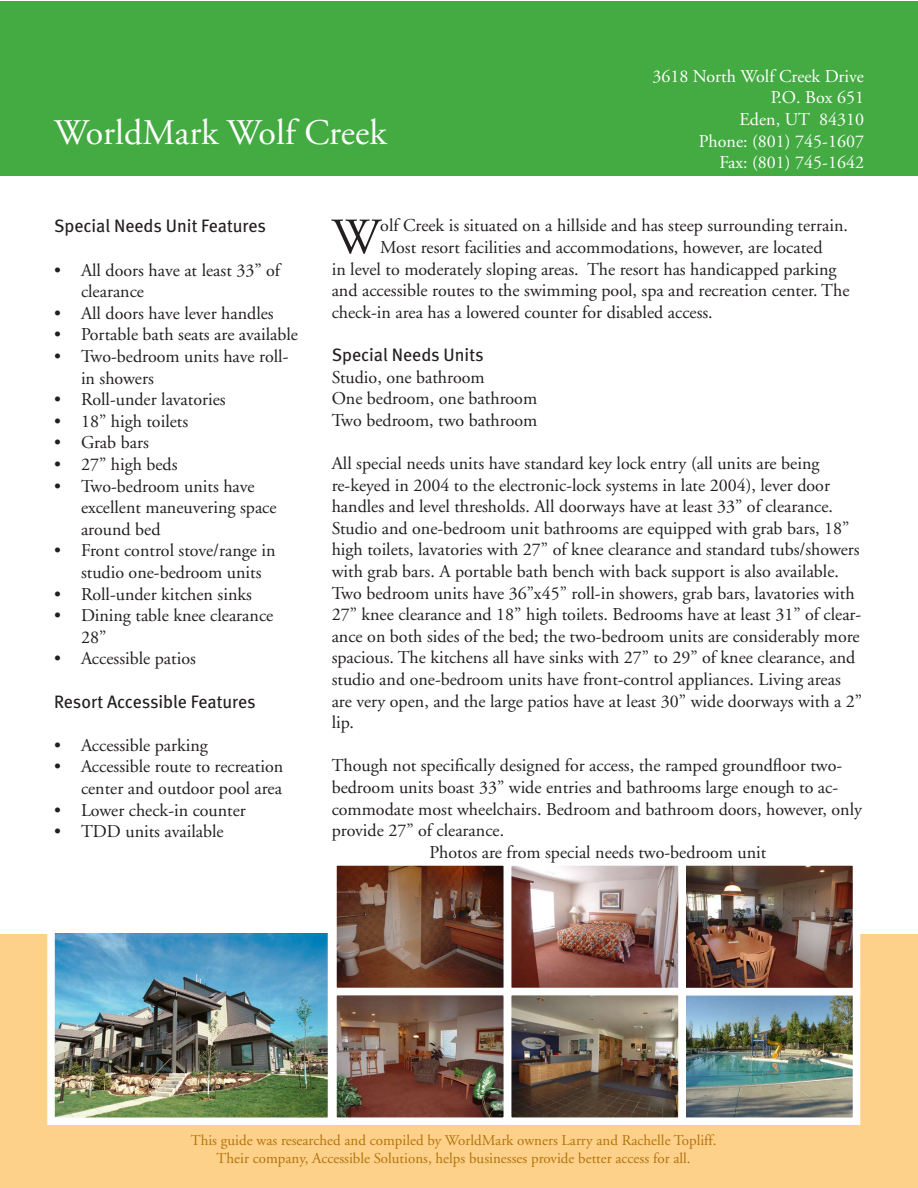
<style>
.page{position:relative;width:918px;height:1188px;background:#fff}
.page>*{position:absolute;margin:0;border:0;box-sizing:border-box;transform-origin:0 0}
.t1{font:50.55px "Adobe Garamond";color:#231f20}
.t2{font:36px "Adobe Garamond";color:#fff}
.t3{font:18px/21.6px "Adobe Garamond";color:#231f20}
.t4{font:18px/21.6px "Adobe Garamond";color:#fff;text-align:right}
.t5{font:18px "Meta Book LF";letter-spacing:-.005em;color:#231f20}
.t6{font:15px/18px "Adobe Garamond";color:#b2730b;text-align:center}
</style>
<div class="page">
<div style="left:1px;top:1px;width:917px;height:175px;background:#44aa42"></div>
<div style="left:0;top:934px;width:918px;height:254px;background:#fed18b"></div>
<img style="left:338px;top:867px;width:513px;height:249px">
<div style="left:678px;top:988px;width:182px;height:137px;border:8px solid #fff"></div>
<div style="left:678px;top:858px;width:182px;height:137px;border:8px solid #fff"></div>
<div style="left:504px;top:858px;width:182px;height:137px;border:8px solid #fff"></div>
<div style="left:329px;top:858px;width:182px;height:137px;border:8px solid #fff"></div>
<div style="left:504px;top:988px;width:182px;height:137px;border:8px solid #fff"></div>
<div style="left:329px;top:988px;width:182px;height:137px;border:8px solid #fff"></div>
<img style="left:56px;top:934px;width:270px;height:182px">
<div style="left:47px;top:925px;width:288px;height:200px;border:8px solid #fff"></div>
<h2 class="t2" style="left:54px;top:113px;width:334px">WorldMark Wolf Creek</h2>
<p class="t4" style="left:652px;top:66px;width:213px">3618 North Wolf Creek Drive<br>P.O. Box 651<br>Eden, UT 84310<br>Phone: (801) 745-1607<br>Fax: (801) 745-1642</p>
<p class="t5" style="left:54px;top:216px;width:214px">Special Needs Unit Features</p>
<p class="t3" style="left:81px;top:260px;width:219px">All doors have at least 33” of clearance<br>All doors have lever handles<br>Portable bath seats are available<br>Two-bedroom units have roll&shy;in showers<br>Roll-under lavatories<br>18” high toilets<br>Grab bars<br>27” high beds<br>Two-bedroom units have excellent maneuvering space around bed<br>Front control stove/range in studio one-bedroom units<br>Roll-under kitchen sinks<br>Dining table knee clearance<br>28”<br>Accessible patios</p>
<p class="t5" style="left:54px;top:691px;width:203px">Resort Accessible Features</p>
<p class="t3" style="left:81px;top:735px;width:204px">Accessible parking<br>Accessible route to recreation center and outdoor pool area<br>Lower check-in counter<br>TDD units available</p>
<p class="t3" style="left:54px;top:260px;width:8px">•</p>
<p class="t3" style="left:54px;top:303px;width:8px;text-align:justify">• • •</p>
<p class="t3" style="left:54px;top:389px;width:8px;text-align:justify">• • • • •</p>
<p class="t3" style="left:54px;top:540px;width:8px">•</p>
<p class="t3" style="left:54px;top:584px;width:8px">• •</p>
<p class="t3" style="left:54px;top:648px;width:8px">•</p>
<p class="t3" style="left:54px;top:735px;width:8px">• •</p>
<p class="t3" style="left:54px;top:800px;width:8px">• •</p>
<h1 class="t1" style="left:332px;top:210px;width:50px">W</h1>
<p class="t3" style="left:380px;top:215px;width:469px">olf Creek is situated on a hillside and has steep surrounding terrain.</p>
<p class="t3" style="left:380px;top:237px;width:444px">Most resort facilities and accommodations, however, are located</p>
<p class="t3" style="left:332px;top:259px;width:506px">in level to moderately sloping areas. The resort has handicapped parking</p>
<p class="t3" style="left:332px;top:280px;width:519px">and accessible routes to the swimming pool, spa and recreation center. The</p>
<p class="t3" style="left:332px;top:302px;width:383px">check-in area has a lowered counter for disabled access.</p>
<p class="t5" style="left:332px;top:344px;width:153px">Special Needs Units</p>
<p class="t3" style="left:332px;top:367px;width:207px">Studio, one bathroom<br>One bedroom, one bathroom<br>Two bedroom, two bathroom</p>
<p class="t3" style="left:332px;top:453px;width:532px">All special needs units have standard key lock entry (all units are being re-keyed in 2004 to the electronic-lock systems in late 2004), lever door handles and level thresholds. All doorways have at least 33” of clearance.<br>Studio and one-bedroom unit bathrooms are equipped with grab bars, 18” high toilets, lavatories with 27” of knee clearance and standard tubs/showers with grab bars. A portable bath bench with back support is also available.<br>Two bedroom units have 36”x45” roll-in showers, grab bars, lavatories with 27” knee clearance and 18” high toilets. Bedrooms have at least 31” of clear&shy;ance on both sides of the bed; the two-bedroom units are considerably more spacious. The kitchens all have sinks with 27” to 29” of knee clearance, and studio and one-bedroom units have front-control appliances. Living areas are very open, and the large patios have at least 30” wide doorways with a 2” lip.</p>
<p class="t3" style="left:332px;top:755px;width:532px">Though not specifically designed for access, the ramped groundfloor two&shy;bedroom units boast 33” wide entries and bathrooms large enough to ac&shy;commodate most wheelchairs. Bedroom and bathroom doors, however, only provide 27” of clearance.</p>
<p class="t3" style="left:430px;top:842px;width:338px">Photos are from special needs two-bedroom unit</p>
<p class="t6" style="left:191px;top:1132px;width:527px">This guide was researched and compiled by WorldMark owners Larry and Rachelle Topliff.<br>Their company, Accessible Solutions, helps businesses provide better access for all.</p>
</div>
